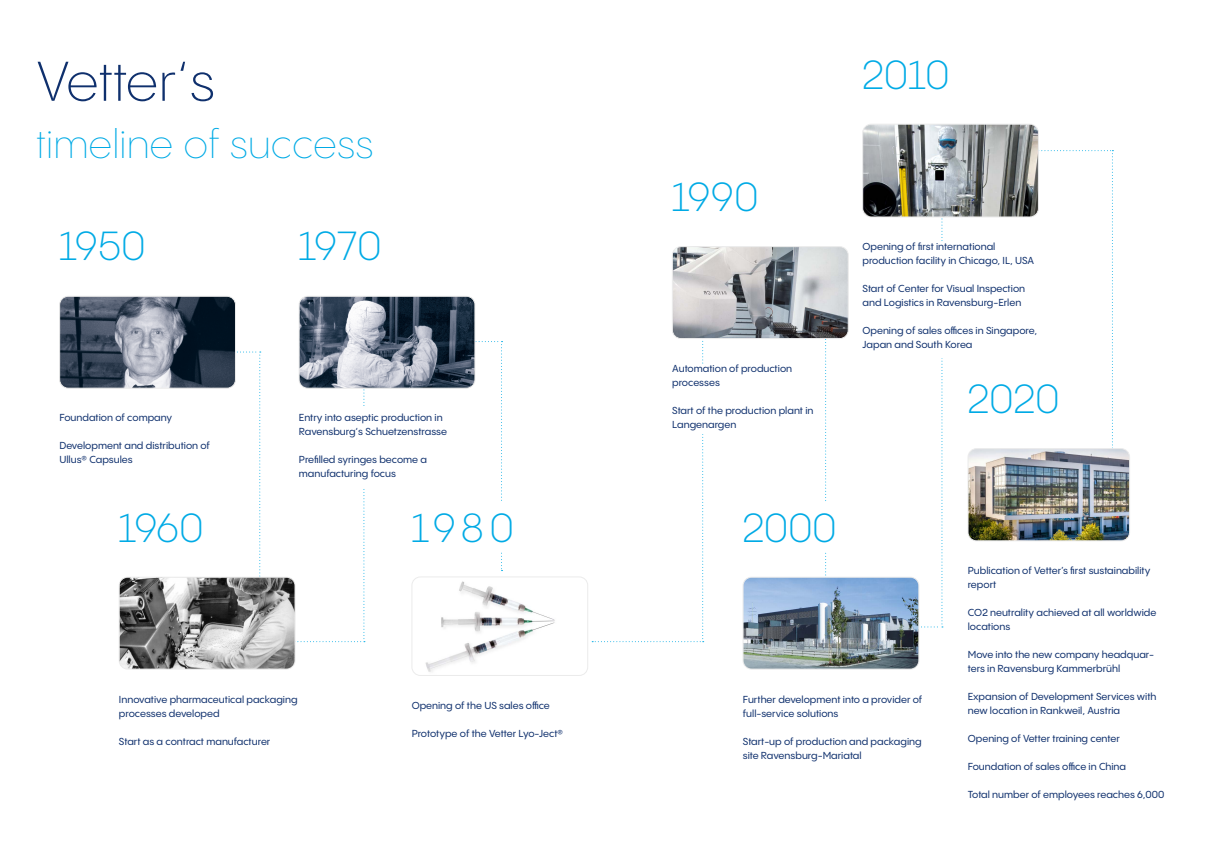
<style>
.page{position:relative;width:1225px;height:859px;background:#fff}
.page>*{position:absolute;margin:0;border:0;box-sizing:border-box;transform-origin:0 0}
.t1{font:300 55px "PP Pangram Sans";letter-spacing:-.005em;color:#0f306d}
.t2{font:300 40px "PP Pangram Sans";color:#00aae5}
.t3{font:200 40px "PP Pangram Sans";color:#00aae5}
.t4{font:500 10px/14px "PP Pangram Sans";color:#0f306d}
</style>
<div class="page">
<svg style="left:295px;top:388px;width:70px;height:254px"></svg>
<svg style="left:592px;top:341px;width:111px;height:301px"></svg>
<svg style="left:1038px;top:150px;width:75px;height:298px"></svg>
<svg style="left:194px;top:351px;width:67px;height:226px"></svg>
<svg style="left:426px;top:341px;width:76px;height:230px"></svg>
<img style="left:60px;top:298px;width:175px;height:90px">
<div style="left:59px;top:296px;width:177px;height:92px;border:1px solid #ebebeb;border-radius:9px"></div>
<div style="left:412px;top:502px;width:176px;height:49px;background:#fff"></div>
<svg style="left:825px;top:218px;width:118px;height:410px"></svg>
<div style="left:299px;top:408px;width:175px;height:78px;background:#fff"></div>
<img style="left:674px;top:247px;width:174px;height:92px">
<div style="left:672px;top:246px;width:176px;height:93px;border:1px solid #ebebeb;border-radius:9px"></div>
<img style="left:412px;top:577px;width:143px;height:98px">
<div style="left:412px;top:577px;width:176px;height:99px;border:1px solid #ebebeb;border-radius:9px"></div>
<div style="left:299px;top:413px;width:176px;height:68px;background:#fff"></div>
<img style="left:969px;top:449px;width:160px;height:92px">
<div style="left:967px;top:448px;width:162px;height:93px;border:1px solid #ebebeb;border-radius:9px"></div>
<img style="left:299px;top:296px;width:176px;height:92px">
<div style="left:299px;top:296px;width:176px;height:92px;border:1px solid #ebebeb;border-radius:9px"></div>
<img style="left:119px;top:577px;width:176px;height:92px">
<div style="left:119px;top:577px;width:176px;height:92px;border:1px solid #ebebeb;border-radius:9px"></div>
<img style="left:743px;top:577px;width:176px;height:92px">
<div style="left:743px;top:577px;width:176px;height:92px;border:1px solid #ebebeb;border-radius:9px"></div>
<div style="left:672px;top:364px;width:148px;height:70px;background:#fff"></div>
<img style="left:864px;top:124px;width:174px;height:93px">
<div style="left:862px;top:124px;width:176px;height:93px;border:1px solid #ebebeb;border-radius:9px"></div>
<div style="left:743px;top:502px;width:95px;height:49px;background:#fff"></div>
<h1 class="t1" style="left:36px;top:48px;width:180px">Vetter‘s</h1>
<h2 class="t3" style="left:36px;top:120px;width:339px">timeline of success</h2>
<h2 class="t2" style="left:59px;top:222px;width:88px">1950</h2>
<h2 class="t2" style="left:299px;top:222px;width:84px">1970</h2>
<p class="t4" style="left:59px;top:410px;width:114px">Foundation of company</p>
<p class="t4" style="left:59px;top:438px;width:152px">Development and distribution of<br>Ullus® Capsules</p>
<p class="t4" style="left:299px;top:410px;width:150px">Entry into aseptic production in<br>Ravensburg‘s Schuetzenstrasse</p>
<p class="t4" style="left:299px;top:452px;width:130px">Prefilled syringes become a manufacturing focus</p>
<h2 class="t2" style="left:119px;top:503px;width:86px">1960</h2>
<h2 class="t2" style="left:412px;top:503px;width:104px">1980</h2>
<p class="t4" style="left:119px;top:692px;width:180px">Innovative pharmaceutical packaging processes developed</p>
<p class="t4" style="left:119px;top:734px;width:153px">Start as a contract manufacturer</p>
<p class="t4" style="left:412px;top:698px;width:140px">Opening of the US sales office</p>
<p class="t4" style="left:412px;top:726px;width:153px">Prototype of the Vetter Lyo-Ject®</p>
<h2 class="t2" style="left:862px;top:51px;width:89px">2010</h2>
<h2 class="t2" style="left:672px;top:172px;width:88px">1990</h2>
<p class="t4" style="left:672px;top:361px;width:121px">Automation of production processes</p>
<p class="t4" style="left:672px;top:403px;width:143px">Start of the production plant in<br>Langenargen</p>
<p class="t4" style="left:862px;top:239px;width:173px">Opening of first international production facility in Chicago, IL, USA</p>
<p class="t4" style="left:862px;top:281px;width:164px">Start of Center for Visual Inspection and Logistics in Ravensburg-Erlen</p>
<p class="t4" style="left:862px;top:323px;width:176px">Opening of sales offices in Singapore,<br>Japan and South Korea</p>
<h2 class="t2" style="left:967px;top:375px;width:94px">2020</h2>
<h2 class="t2" style="left:743px;top:503px;width:96px">2000</h2>
<p class="t4" style="left:743px;top:692px;width:181px">Further development into a provider of full-service solutions</p>
<p class="t4" style="left:743px;top:734px;width:180px">Start-up of production and packaging site Ravensburg-Mariatal</p>
<p class="t4" style="left:967px;top:564px;width:184px">Publication of Vetter’s first sustainability report</p>
<p class="t4" style="left:967px;top:606px;width:190px">CO2 neutrality achieved at all worldwide locations</p>
<p class="t4" style="left:967px;top:648px;width:188px">Move into the new company headquar&shy;ters in Ravensburg Kammerbrühl</p>
<p class="t4" style="left:967px;top:690px;width:190px">Expansion of Development Services with new location in Rankweil, Austria</p>
<p class="t4" style="left:967px;top:732px;width:154px">Opening of Vetter training center</p>
<p class="t4" style="left:967px;top:760px;width:160px">Foundation of sales office in China</p>
<p class="t4" style="left:967px;top:788px;width:198px">Total number of employees reaches 6,000</p>
</div>
